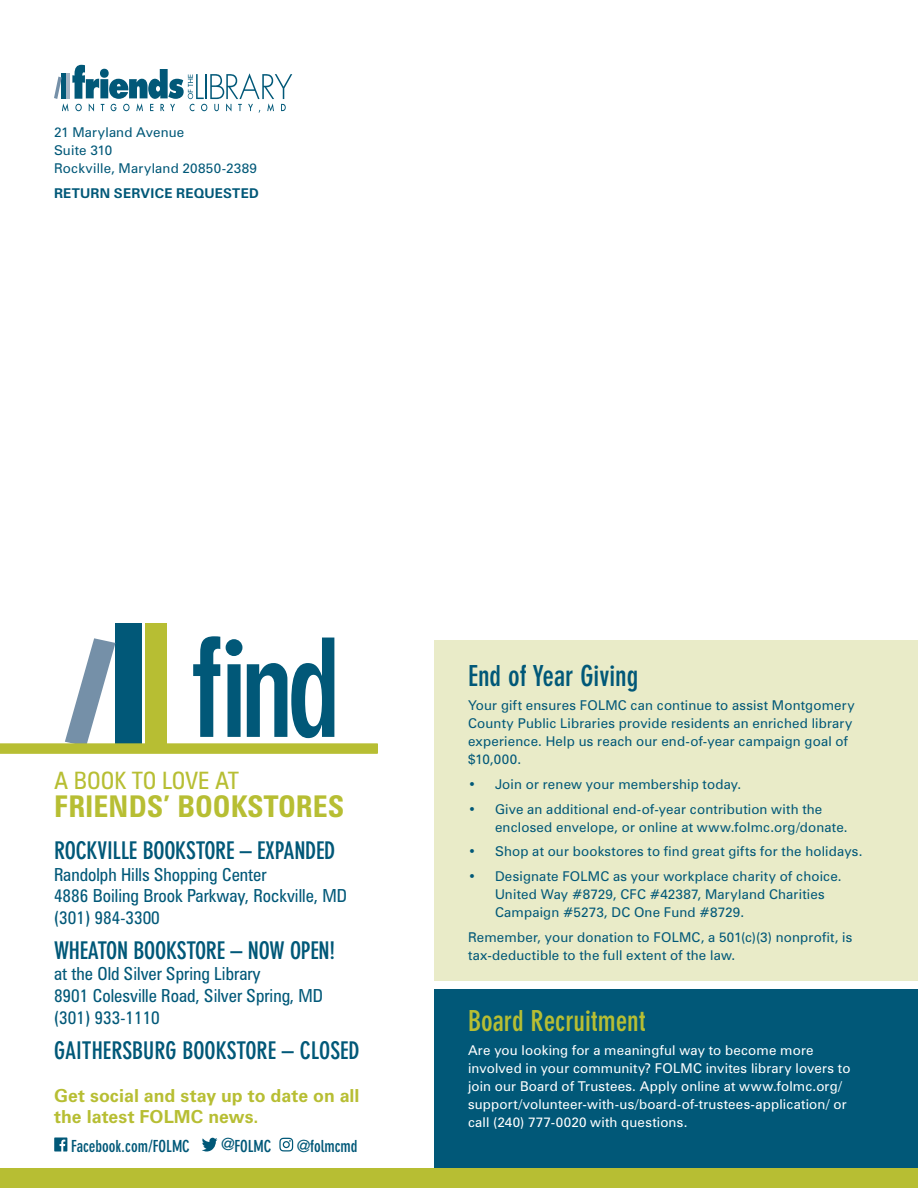
<style>
.page{position:relative;width:918px;height:1188px;background:#fff}
.page>*{position:absolute;margin:0;border:0;box-sizing:border-box;transform-origin:0 0}
.t1{font:700 condensed 135px "DIN Neuzeit Grotesk";color:#015878}
.t2{font:700 condensed 30px "Zurich BT";color:#b7be33}
.t3{font:700 condensed 28.5px "DIN Neuzeit Grotesk";color:#b7be33}
.t4{font:700 condensed 28.5px "DIN Neuzeit Grotesk";color:#015878}
.t5{font:700 condensed 24px "DIN Neuzeit Grotesk";letter-spacing:-.01em;color:#015878}
.t6{font:condensed 24px "Zurich BT";color:#b7be33}
.t7{font:condensed 18px/21.6px "Zurich BT";color:#015878}
.t8{font:700 18px/21px "Zurich BT";color:#b7be33}
.t9{font:700 condensed 16.35px "DIN Neuzeit Grotesk";color:#015878}
.t10{font:13.5px/18px "Zurich BT";letter-spacing:.015em;color:#015878}
.t11{font:13.5px/18px "Zurich BT";letter-spacing:.015em;color:#fff}
.t12{font:700 13.5px "Zurich BT";letter-spacing:.02em;color:#015878}
</style>
<div class="page">
<div style="left:434px;top:990px;width:484px;height:198px;background:#015878"></div>
<div style="left:434px;top:640px;width:484px;height:341px;background:#e9ebc8"></div>
<div style="left:115px;top:623px;width:27px;height:123px;background:#015878"></div>
<div style="left:145px;top:623px;width:21px;height:123px;background:#b7be33"></div>
<svg style="left:0;top:638px;width:378px;height:116px"></svg>
<svg style="left:54px;top:65px;width:238px;height:48px"></svg>
<hr style="left:66px;top:73px;width:4px;height:26px;background:#a4b4c4">
<div style="left:0;top:1168px;width:918px;height:20px;background:#b7be33"></div>
<svg style="left:54px;top:1138px;width:13px;height:14px"></svg>
<svg style="left:202px;top:1138px;width:15px;height:14px"></svg>
<svg style="left:279px;top:1138px;width:14px;height:14px"></svg>
<p class="t10" style="left:54px;top:123px;width:205px">21 Maryland Avenue<br>Suite 310<br>Rockville, Maryland 20850-2389</p>
<p class="t12" style="left:54px;top:184px;width:206px">RETURN SERVICE REQUESTED</p>
<h1 class="t1" style="left:190px;top:611px;width:153px">find</h1>
<h3 class="t6" style="left:54px;top:766px;width:186px">A BOOK TO LOVE AT</h3>
<h2 class="t2" style="left:54px;top:788px;width:292px">FRIENDS’ BOOKSTORES</h2>
<h3 class="t5" style="left:54px;top:837px;width:283px">ROCKVILLE BOOKSTORE – EXPANDED</h3>
<h3 class="t7" style="left:54px;top:863px;width:294px">Randolph Hills Shopping Center<br>4886 Boiling Brook Parkway, Rockville, MD (301) 984-3300</h3>
<h3 class="t5" style="left:54px;top:937px;width:283px">WHEATON BOOKSTORE – NOW OPEN!</h3>
<h3 class="t7" style="left:54px;top:963px;width:271px">at the Old Silver Spring Library<br>8901 Colesville Road, Silver Spring, MD (301) 933-1110</h3>
<h3 class="t5" style="left:54px;top:1037px;width:307px">GAITHERSBURG BOOKSTORE – CLOSED</h3>
<h3 class="t8" style="left:54px;top:1085px;width:307px">Get social and stay up to date on all the latest FOLMC news.</h3>
<p class="t9" style="left:71px;top:1136px;width:120px">Facebook.com/FOLMC</p>
<p class="t9" style="left:221px;top:1136px;width:52px">@FOLMC</p>
<p class="t9" style="left:297px;top:1136px;width:62px">@folmcmd</p>
<h3 class="t4" style="left:468px;top:659px;width:172px">End of Year Giving</h3>
<p class="t10" style="left:468px;top:696px;width:388px">Your gift ensures FOLMC can continue to assist Montgomery County Public Libraries provide residents an enriched library experience. Help us reach our end-of-year campaign goal of $10,000.</p>
<p class="t10" style="left:468px;top:775px;width:275px">• Join or renew your membership today.</p>
<p class="t10" style="left:495px;top:800px;width:354px;text-indent:-27px">• Give an additional end-of-year contribution with the enclosed envelope, or online at www.folmc.org/donate.</p>
<p class="t10" style="left:468px;top:843px;width:396px">• Shop at our bookstores to find great gifts for the holidays.</p>
<p class="t10" style="left:495px;top:867px;width:348px;text-indent:-27px">• Designate FOLMC as your workplace charity of choice.<br>United Way #8729, CFC #42387, Maryland Charities<br>Campaign #5273, DC One Fund #8729.</p>
<p class="t10" style="left:468px;top:928px;width:386px">Remember, your donation to FOLMC, a 501(c)(3) nonprofit, is tax-deductible to the full extent of the law.</p>
<h3 class="t3" style="left:468px;top:1004px;width:179px">Board Recruitment</h3>
<p class="t11" style="left:468px;top:1041px;width:384px">Are you looking for a meaningful way to become more involved in your community? FOLMC invites library lovers to join our Board of Trustees. Apply online at www.folmc.org/ support/volunteer-with-us/board-of-trustees-application/ or call (240) 777-0020 with questions.</p>
</div>
